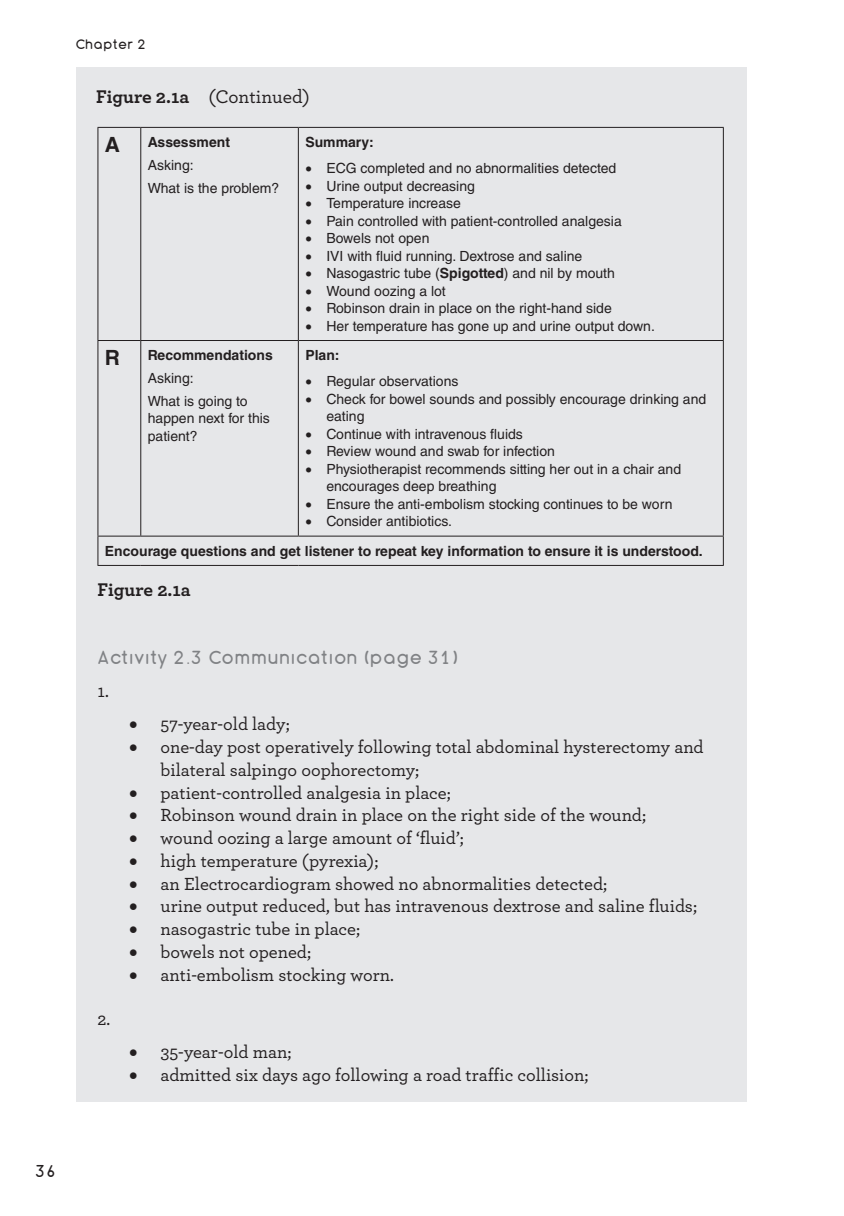
<style>
.page{position:relative;width:844px;height:1216px;background:#fff}
.page>*{position:absolute;margin:0;border:0;box-sizing:border-box;transform-origin:0 0}
.FCUNTB_TEXT{font:700 21px "Helvetica LT Std";color:#231f20}
.EH_H1{font:19.25px "Mist";color:#808285}
.FC{font:500 19.25px "Archer";color:#231f20}
.FC-2{font:700 19.25px "Archer";letter-spacing:-.005em;color:#231f20}
.EH_NL{font:500 18.38px/22.8px "Archer";color:#231f20}
.t1{font:17.5px "Mist";color:#231f20}
.FCUNTB_TEXT_IND{font:14px/17.5px "Helvetica LT Std";color:#231f20}
.FCUNTB_TEXT-2{font:700 14px "Helvetica LT Std";color:#231f20}
.t2{font:14px "Mist";color:#231f20}
.s1{font-weight:700}
</style>
<div class="page">
<div style="left:76px;top:67px;width:670px;height:1034px;background:#e6e7e9"></div>
<hr style="left:97px;top:127px;width:44px;height:1px;background:#231f20">
<hr style="left:97px;top:128px;width:1px;height:212px;background:#231f20">
<hr style="left:141px;top:127px;width:157px;height:1px;background:#231f20">
<hr style="left:140px;top:128px;width:1px;height:212px;background:#231f20">
<hr style="left:298px;top:127px;width:425px;height:1px;background:#231f20">
<hr style="left:298px;top:128px;width:1px;height:212px;background:#231f20">
<hr style="left:723px;top:128px;width:1px;height:212px;background:#231f20">
<hr style="left:97px;top:340px;width:44px;height:1px;background:#231f20">
<hr style="left:97px;top:341px;width:1px;height:195px;background:#231f20">
<hr style="left:141px;top:340px;width:157px;height:1px;background:#231f20">
<hr style="left:140px;top:341px;width:1px;height:195px;background:#231f20">
<hr style="left:298px;top:340px;width:425px;height:1px;background:#231f20">
<hr style="left:298px;top:341px;width:1px;height:195px;background:#231f20">
<hr style="left:723px;top:341px;width:1px;height:195px;background:#231f20">
<hr style="left:97px;top:536px;width:44px;height:1px;background:#231f20">
<svg style="left:97px;top:536px;width:1px;height:29px"></svg>
<hr style="left:141px;top:536px;width:157px;height:1px;background:#231f20">
<hr style="left:298px;top:536px;width:425px;height:1px;background:#231f20">
<svg style="left:723px;top:536px;width:1px;height:29px"></svg>
<hr style="left:97px;top:565px;width:44px;height:1px;background:#231f20">
<hr style="left:141px;top:565px;width:157px;height:1px;background:#231f20">
<hr style="left:298px;top:565px;width:425px;height:1px;background:#231f20">
<p class="t2" style="left:75px;top:38px;width:72px">Chapter 2</p>
<p class="FC" style="left:96px;top:83px;width:215px"><span class="s1">Figure 2.1a</span> (Continued)</p>
<p class="FCUNTB_TEXT" style="left:105px;top:132px;width:17px">A</p>
<p class="FCUNTB_TEXT-2" style="left:148px;top:134px;width:84px">Assessment</p>
<p class="FCUNTB_TEXT_IND" style="left:148px;top:156px;width:47px">Asking:</p>
<p class="FCUNTB_TEXT_IND" style="left:148px;top:179px;width:133px">What is the problem?</p>
<p class="FCUNTB_TEXT-2" style="left:305px;top:134px;width:70px">Summary:</p>
<p class="FCUNTB_TEXT_IND" style="left:305px;top:160px;width:312px">• ECG completed and no abnormalities detected</p>
<p class="FCUNTB_TEXT_IND" style="left:305px;top:177px;width:171px">• Urine output decreasing</p>
<p class="FCUNTB_TEXT_IND" style="left:305px;top:195px;width:157px">• Temperature increase</p>
<p class="FCUNTB_TEXT_IND" style="left:305px;top:212px;width:318px">• Pain controlled with patient-controlled analgesia</p>
<p class="FCUNTB_TEXT_IND" style="left:305px;top:230px;width:126px">• Bowels not open</p>
<p class="FCUNTB_TEXT_IND" style="left:305px;top:247px;width:278px">• IVI with fluid running. Dextrose and saline</p>
<p class="FCUNTB_TEXT_IND" style="left:305px;top:265px;width:311px">• Nasogastric tube (<span class="s1">Spigotted</span>) and nil by mouth</p>
<p class="FCUNTB_TEXT_IND" style="left:305px;top:282px;width:142px">• Wound oozing a lot</p>
<p class="FCUNTB_TEXT_IND" style="left:305px;top:300px;width:308px">• Robinson drain in place on the right-hand side</p>
<p class="FCUNTB_TEXT_IND" style="left:305px;top:317px;width:351px">• Her temperature has gone up and urine output down.</p>
<p class="FCUNTB_TEXT" style="left:105px;top:345px;width:17px">R</p>
<p class="FCUNTB_TEXT-2" style="left:148px;top:347px;width:126px">Recommendations</p>
<p class="FCUNTB_TEXT_IND" style="left:148px;top:369px;width:47px">Asking:</p>
<p class="FCUNTB_TEXT_IND" style="left:148px;top:392px;width:124px">What is going to happen next for this patient?</p>
<p class="FCUNTB_TEXT-2" style="left:305px;top:347px;width:36px">Plan:</p>
<p class="FCUNTB_TEXT_IND" style="left:305px;top:373px;width:155px">• Regular observations</p>
<p class="FCUNTB_TEXT_IND" style="left:326px;top:390px;width:381px;text-indent:-21px">• Check for bowel sounds and possibly encourage drinking and eating</p>
<p class="FCUNTB_TEXT_IND" style="left:305px;top:425px;width:219px">• Continue with intravenous fluids</p>
<p class="FCUNTB_TEXT_IND" style="left:305px;top:443px;width:251px">• Review wound and swab for infection</p>
<p class="FCUNTB_TEXT_IND" style="left:326px;top:460px;width:356px;text-indent:-21px">• Physiotherapist recommends sitting her out in a chair and encourages deep breathing</p>
<p class="FCUNTB_TEXT_IND" style="left:305px;top:495px;width:368px">• Ensure the anti-embolism stocking continues to be worn</p>
<p class="FCUNTB_TEXT_IND" style="left:305px;top:513px;width:148px">• Consider antibiotics.</p>
<p class="FCUNTB_TEXT-2" style="left:105px;top:542px;width:599px">Encourage questions and get listener to repeat key information to ensure it is understood.</p>
<p class="FC-2" style="left:97px;top:574px;width:95px">Figure 2.1a</p>
<p class="EH_H1" style="left:97px;top:649px;width:362px">Activity 2.3 Communication (page 31)</p>
<p class="EH_NL" style="left:97px;top:678px;width:13px">1.</p>
<p class="EH_NL" style="left:129px;top:712px;width:162px">• 57-year-old lady;</p>
<p class="EH_NL" style="left:160px;top:734px;width:544px;text-indent:-32px">• one-day post operatively following total abdominal hysterectomy and bilateral salpingo oophorectomy;</p>
<p class="EH_NL" style="left:129px;top:780px;width:323px">• patient-controlled analgesia in place;</p>
<p class="EH_NL" style="left:129px;top:803px;width:518px">• Robinson wound drain in place on the right side of the wound;</p>
<p class="EH_NL" style="left:129px;top:825px;width:336px">• wound oozing a large amount of ‘fluid’;</p>
<p class="EH_NL" style="left:129px;top:848px;width:251px">• high temperature (pyrexia);</p>
<p class="EH_NL" style="left:129px;top:871px;width:480px">• an Electrocardiogram showed no abnormalities detected;</p>
<p class="EH_NL" style="left:129px;top:894px;width:569px">• urine output reduced, but has intravenous dextrose and saline fluids;</p>
<p class="EH_NL" style="left:129px;top:916px;width:233px">• nasogastric tube in place;</p>
<p class="EH_NL" style="left:129px;top:939px;width:184px">• bowels not opened;</p>
<p class="EH_NL" style="left:129px;top:962px;width:266px">• anti-embolism stocking worn.</p>
<p class="EH_NL" style="left:97px;top:1006px;width:14px">2.</p>
<p class="EH_NL" style="left:129px;top:1039px;width:164px">• 35-year-old man;</p>
<p class="EH_NL" style="left:129px;top:1062px;width:461px">• admitted six days ago following a road traffic collision;</p>
<p class="t1" style="left:34px;top:1164px;width:23px">36</p>
</div>
